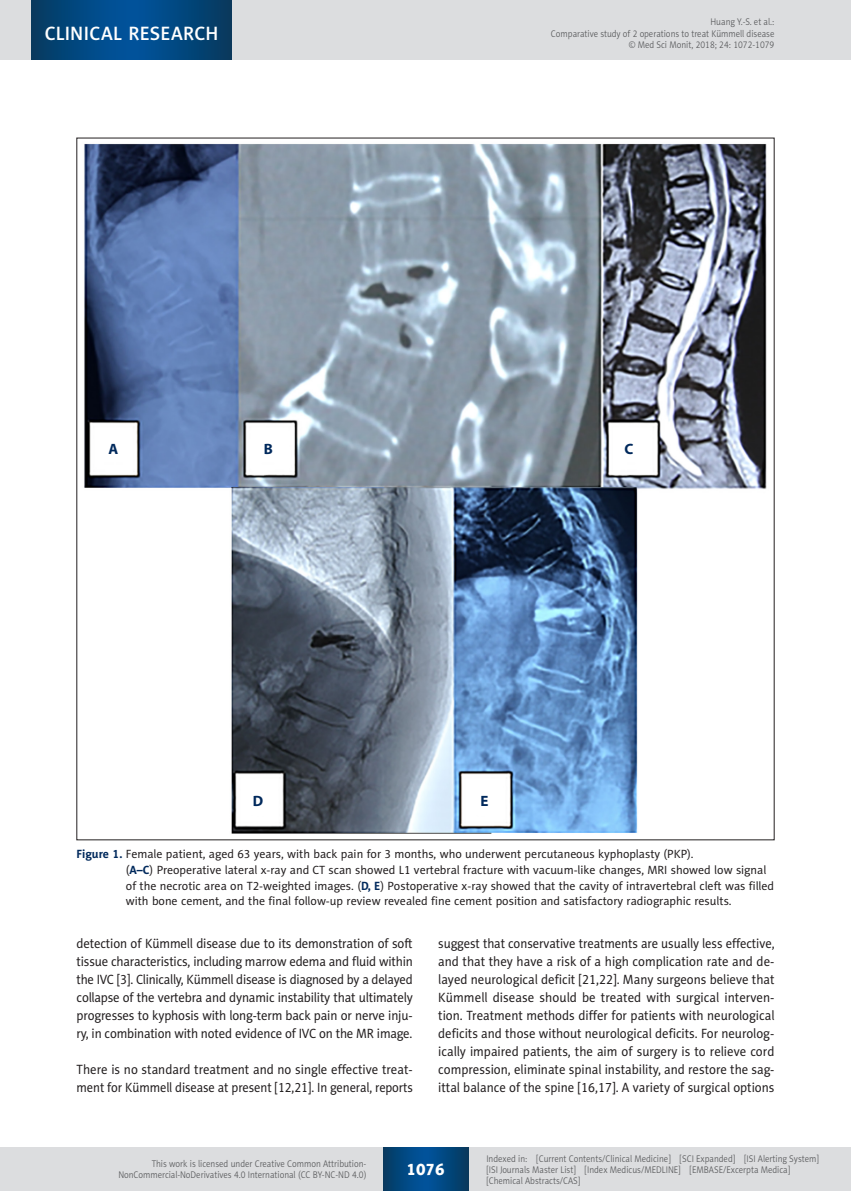
<style>
.page{position:relative;width:851px;height:1191px;background:#fff}
.page>*{position:absolute;margin:0;border:0;box-sizing:border-box;transform-origin:0 0}
.t1{font:19.5px "Naomi Sans EFN Medium";letter-spacing:.015em;color:#fff}
.t2{font:16.5px "Naomi Sans EFN Heavy";color:#fff}
.t3{font:700 15px "Myriad Pro";color:#00295c}
.MSM_Body{font:13.5px/18px "Naomi Sans EFN";letter-spacing:-.01em;color:#231f20;text-align:justify;scale:.94 1}
.MSM_Body-2{font:13.5px/18px "Naomi Sans EFN";letter-spacing:-.01em;color:#231f20;text-align:justify;scale:.95 1}
.MSM_Rycina_tytul{font:12px/15.8px "Naomi Sans EFN";color:#231f20}
.t4{font:9.75px/11.2px "Naomi Sans EFN Light";color:#57585a;text-align:right;scale:.9 1}
.s1{font-weight:700;color:#00295c}
</style>
<div class="page">
<img style="left:84px;top:143px;width:683px;height:691px">
<div style="left:99px;top:434px;width:29px;height:28px;background:#fff"></div>
<div style="left:253px;top:434px;width:30px;height:28px;background:#fff"></div>
<div style="left:614px;top:434px;width:29px;height:28px;background:#fff"></div>
<div style="left:243px;top:786px;width:30px;height:28px;background:#fff"></div>
<div style="left:469px;top:786px;width:30px;height:28px;background:#fff"></div>
<div style="left:0;top:1148px;width:850px;height:43px;background:#dcdddf"></div>
<svg style="left:383px;top:1147px;width:85px;height:43px;background:#02477e"></svg>
<div style="left:0;top:0;width:850px;height:60px;background:#dcdddf"></div>
<hr style="left:850px;top:0;width:1px;height:60px;background:#dcdddf">
<svg style="left:32px;top:0;width:200px;height:60px;background:#02477e"></svg>
<h1 class="t1" style="left:45px;top:22px;width:175px">CLINICAL RESEARCH</h1>
<p class="t4" style="left:551px;top:16px;width:250px">Huang Y.-S. et al.:<br>Comparative study of 2 operations to treat Kümmell disease © Med Sci Monit, 2018; 24: 1072-1079</p>
<p class="t3" style="left:108px;top:439px;width:11px">A</p>
<p class="t3" style="left:264px;top:439px;width:11px">B</p>
<p class="t3" style="left:624px;top:439px;width:10px">C</p>
<p class="t3" style="left:253px;top:791px;width:12px">D</p>
<p class="t3" style="left:480px;top:791px;width:10px">E</p>
<p class="MSM_Rycina_tytul" style="left:126px;top:846px;width:649px;text-indent:-49px"><span class="s1">Figure 1.</span> Female patient, aged 63 years, with back pain for 3 months, who underwent percutaneous kyphoplasty (PKP).<br>(<span class="s1">A–C</span>) Preoperative lateral x-ray and CT scan showed L1 vertebral fracture with vacuum-like changes, MRI showed low signal of the necrotic area on T2-weighted images. (<span class="s1">D, E</span>) Postoperative x-ray showed that the cavity of intravertebral cleft was filled with bone cement, and the final follow-up review revealed fine cement position and satisfactory radiographic results.</p>
<p class="MSM_Body-2" style="left:77px;top:934px;width:355px">detection of Kümmell disease due to its demonstration of soft tissue characteristics, including marrow edema and fluid within the IVC [3]. Clinically, Kümmell disease is diagnosed by a delayed collapse of the vertebra and dynamic instability that ultimately progresses to kyphosis with long-term back pain or nerve inju&shy;ry, in combination with noted evidence of IVC on the MR image.</p>
<p class="MSM_Body-2" style="left:77px;top:1060px;width:355px">There is no standard treatment and no single effective treat&shy;ment for Kümmell disease at present [12,21]. In general, reports</p>
<p class="MSM_Body" style="left:438px;top:934px;width:359px">suggest that conservative treatments are usually less effective, and that they have a risk of a high complication rate and de&shy;layed neurological deficit [21,22]. Many surgeons believe that Kümmell disease should be treated with surgical interven&shy;tion. Treatment methods differ for patients with neurological deficits and those without neurological deficits. For neurolog&shy;ically impaired patients, the aim of surgery is to relieve cord compression, eliminate spinal instability, and restore the sag&shy;ittal balance of the spine [16,17]. A variety of surgical options</p>
<p class="t4" style="left:118px;top:1158px;width:277px">This work is licensed under Creative Common Attribution-<br>NonCommercial-NoDerivatives 4.0 International (CC BY-NC-ND 4.0)</p>
<p class="t2" style="left:406px;top:1159px;width:40px">1076</p>
<p class="t4" style="left:486px;top:1152px;width:371px;text-align:left">Indexed in: [Current Contents/Clinical Medicine] [SCI Expanded] [ISI Alerting System] [ISI Journals Master List] [Index Medicus/MEDLINE] [EMBASE/Excerpta Medica] [Chemical Abstracts/CAS]</p>
</div>
